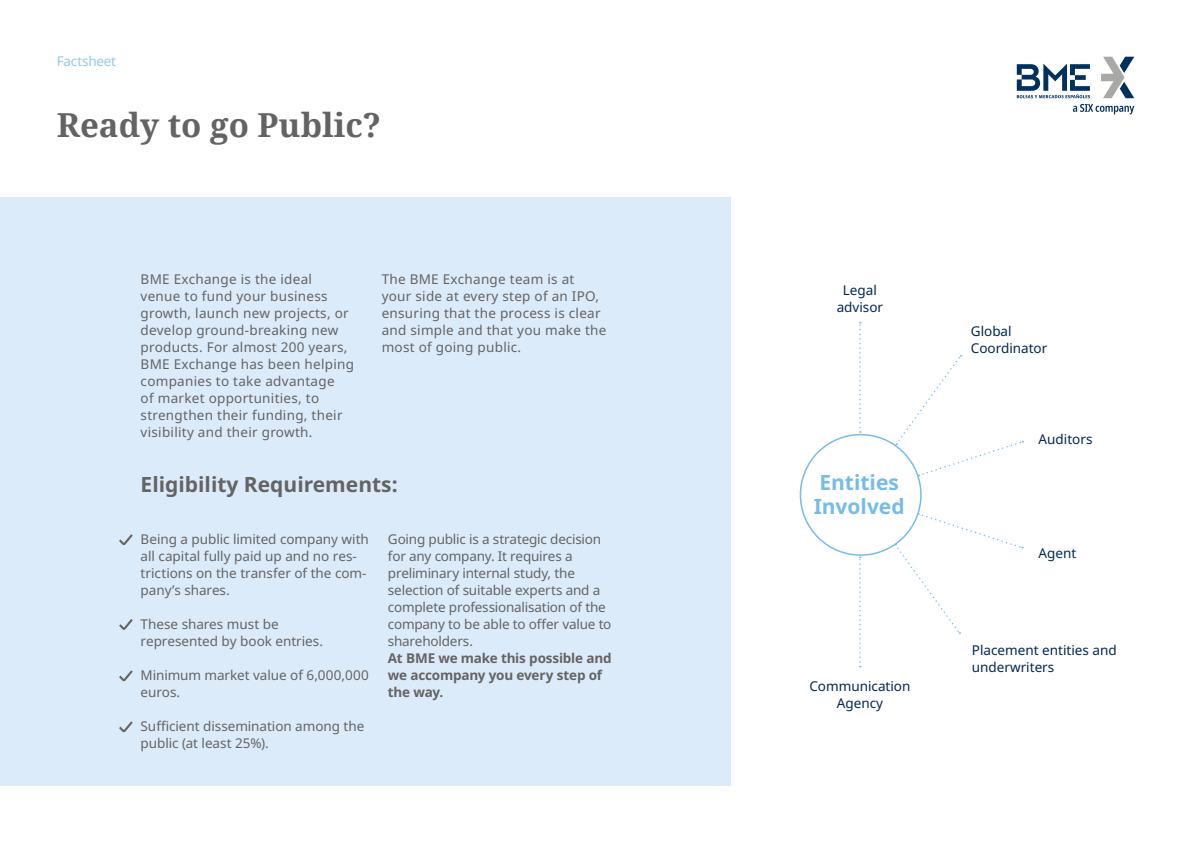
<style>
.page{position:relative;width:1191px;height:842px;background:#fff}
.page>*{position:absolute;margin:0;border:0;box-sizing:border-box;transform-origin:0 0}
.t1{font:700 33px "Noto Serif";color:#646363}
.t2{font:700 21px "Noto Sans";color:#646463}
.t3{font:700 21px/23.8px "Noto Sans";color:#76bce9}
.t4{font:13.5px/17px "Noto Sans";letter-spacing:-.01em;color:#646463}
.t5{font:13.5px/17px "Noto Sans";letter-spacing:.02em;color:#646363}
.t6{font:13.5px/17px "Noto Sans";color:#002851;text-align:center}
.t7{font:700 13.5px/17px "Noto Sans";letter-spacing:-.015em;color:#646463}
.t8{font:13.5px "Noto Sans";letter-spacing:-.02em;color:#91caef}
</style>
<div class="page">
<div style="left:0;top:197px;width:730px;height:589px;background:#dcebfa"></div>
<svg style="left:799px;top:322px;width:224px;height:345px"></svg>
<svg style="left:119px;top:670px;width:14px;height:11px"></svg>
<svg style="left:119px;top:721px;width:14px;height:11px"></svg>
<svg style="left:119px;top:619px;width:14px;height:11px"></svg>
<svg style="left:119px;top:534px;width:14px;height:11px"></svg>
<svg style="left:1073px;top:104px;width:61px;height:10px"></svg>
<svg style="left:1101px;top:57px;width:33px;height:41px"></svg>
<svg style="left:1016px;top:64px;width:74px;height:34px"></svg>
<p class="t8" style="left:57px;top:54px;width:61px">Factsheet</p>
<h1 class="t1" style="left:57px;top:101px;width:326px">Ready to go Public?</h1>
<p class="t5" style="left:141px;top:271px;width:215px">BME Exchange is the ideal venue to fund your business growth, launch new projects, or develop ground-breaking new products. For almost 200 years,<br>BME Exchange has been helping companies to take advantage<br>of market opportunities, to strengthen their funding, their visibility and their growth.</p>
<p class="t5" style="left:382px;top:271px;width:226px">The BME Exchange team is at your side at every step of an IPO, ensuring that the process is clear and simple and that you make the most of going public.</p>
<h2 class="t2" style="left:141px;top:473px;width:258px">Eligibility Requirements:</h2>
<p class="t4" style="left:141px;top:531px;width:230px">Being a public limited company with all capital fully paid up and no res&shy;trictions on the transfer of the com&shy;pany’s shares.</p>
<p class="t4" style="left:141px;top:616px;width:184px">These shares must be represented by book entries.</p>
<p class="t4" style="left:141px;top:667px;width:230px">Minimum market value of 6,000,000 euros.</p>
<p class="t4" style="left:141px;top:718px;width:225px">Sufficient dissemination among the public (at least 25%).</p>
<p class="t4" style="left:388px;top:531px;width:225px">Going public is a strategic decision for any company. It requires a preliminary internal study, the selection of suitable experts and a complete professionalisation of the company to be able to offer value to shareholders.</p>
<p class="t7" style="left:388px;top:650px;width:225px">At BME we make this possible and we accompany you every step of the way.</p>
<p class="t6" style="left:836px;top:282px;width:48px">Legal advisor</p>
<h2 class="t3" style="left:813px;top:471px;width:92px">Entities<br>Involved</h2>
<p class="t6" style="left:809px;top:678px;width:103px">Communication<br>Agency</p>
<p class="t6" style="left:970px;top:323px;width:78px;text-align:left">Global<br>Coordinator</p>
<p class="t6" style="left:1038px;top:431px;width:55px">Auditors</p>
<p class="t6" style="left:1038px;top:545px;width:39px">Agent</p>
<p class="t6" style="left:972px;top:642px;width:146px;text-align:left">Placement entities and underwriters</p>
</div>
